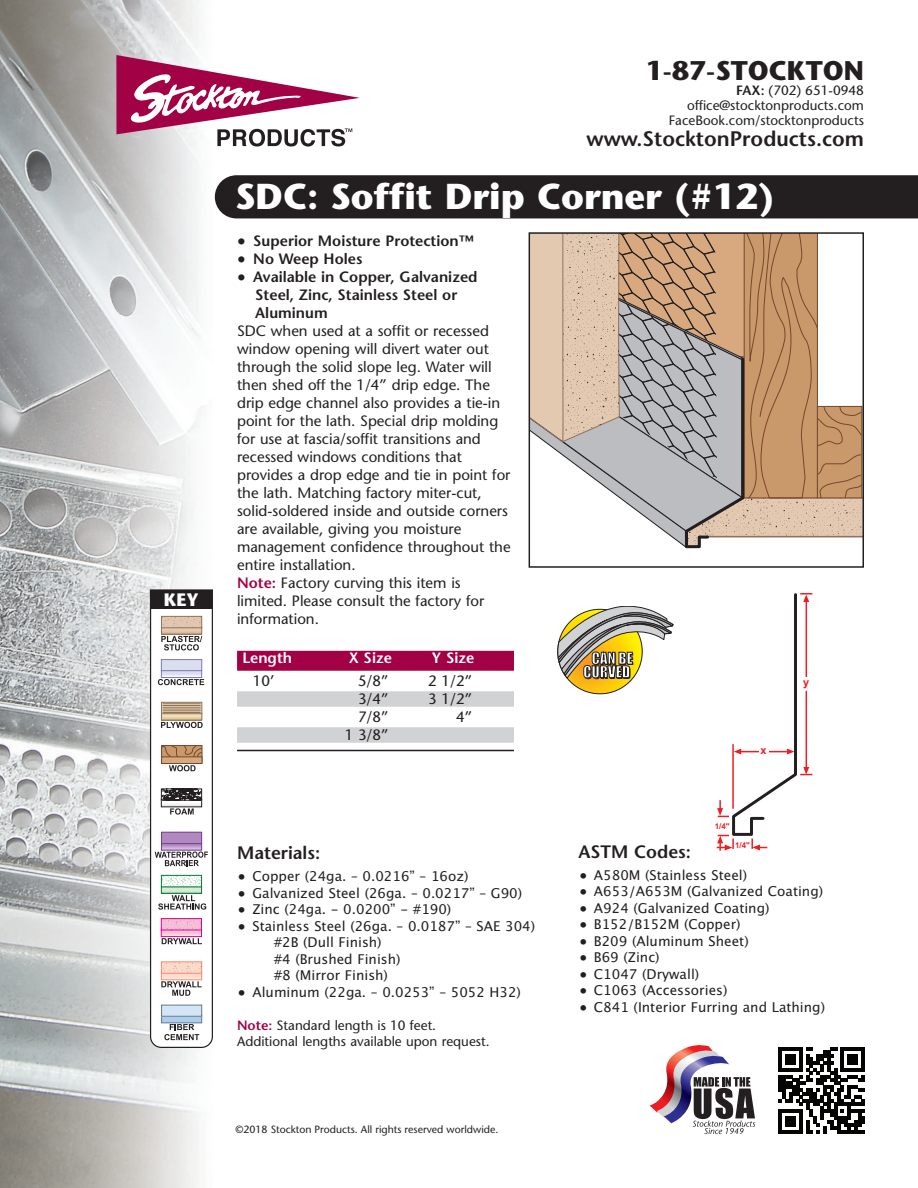
<style>
.page{position:relative;width:918px;height:1188px;background:#fff}
.page>*{position:absolute;margin:0;border:0;box-sizing:border-box;transform-origin:0 0}
.t1{font:700 36px "Stone Sans";color:#fff}
.t2{font:700 27px "Stone Sans";color:#231f20}
.t3{font:600 21px "Stone Sans";color:#231f20}
.t4{font:600 18px "Stone Sans";color:#231f20}
.t5{font:700 18px "Stone Sans";color:#fff}
.t6{font:15px/18px "Stone Sans";color:#231f20}
.t7{font:600 15px/18px "Stone Sans";color:#231f20}
.t8{font:600 15px "Stone Sans";color:#fff}
.t9{font:15px/13.5px "Impact";color:#fff;text-align:center}
.t10{font:13.5px/16.5px "Lucida Grande";color:#231f20}
.t11{font:13.5px/15px "Stone Sans";color:#231f20;text-align:right}
.t12{font:700 10.95px "Arial";color:#ee1d23}
.t13{font:10.5px "Stone Sans";color:#231f20}
.t14{font:700 7.95px "Arial";color:#ee1d23}
.s1{font-weight:600}
.s2{font-family:"Lucida Grande";font-weight:400}
.s3{font-weight:600;color:#a30146}
</style>
<div class="page">
<svg style="left:717px;top:593px;width:95px;height:258px"></svg>
<img style="left:0;top:0;width:215px;height:1188px">
<svg style="left:116px;top:55px;width:244px;height:92px"></svg>
<svg style="left:650px;top:1045px;width:105px;height:89px"></svg>
<svg style="left:778px;top:1047px;width:87px;height:87px"></svg>
<div style="left:215px;top:175px;width:703px;height:43px;background:#231f20"></div>
<svg style="left:532px;top:235px;width:329px;height:314px"></svg>
<div style="left:529px;top:232px;width:335px;height:336px;border:2px solid #231f20"></div>
<div style="left:237px;top:651px;width:277px;height:13px;background:#a30146"></div>
<div style="left:237px;top:663px;width:277px;height:8px;background:#a30146"></div>
<div style="left:237px;top:691px;width:277px;height:14px;background:#d1d2d4"></div>
<hr style="left:237px;top:704px;width:277px;height:3px;background:#d1d2d4">
<div style="left:237px;top:727px;width:277px;height:14px;background:#d1d2d4"></div>
<hr style="left:237px;top:740px;width:277px;height:3px;background:#d1d2d4">
<hr style="left:237px;top:750px;width:277px;height:1px;background:#231f20">
<svg style="left:150px;top:609px;width:63px;height:439px"></svg>
<div style="left:162px;top:832px;width:40px;height:12px;background:#b289be"></div>
<div style="left:161px;top:832px;width:41px;height:12px;border:1px solid #753e98"></div>
<div style="left:151px;top:590px;width:61px;height:18px;background:#231f20"></div>
<div style="left:150px;top:589px;width:63px;height:20px;border:1px solid #231f20"></div>
<svg style="left:558px;top:609px;width:84px;height:85px"></svg>
<svg style="left:558px;top:606px;width:115px;height:73px"></svg>
<p class="t5" style="left:164px;top:592px;width:37px">KEY</p>
<h2 class="t2" style="left:646px;top:60px;width:220px">1-87-STOCKTON</h2>
<p class="t11" style="left:669px;top:84px;width:197px"><span class="s1">FAX:</span> (702) 651-0948 office@stocktonproducts.com<br>FaceBook.com/stocktonproducts</p>
<h3 class="t3" style="left:587px;top:130px;width:279px">www.StocktonProducts.com</h3>
<h1 class="t1" style="left:236px;top:183px;width:540px">SDC: Soffit Drip Corner (#12)</h1>
<p class="t7" style="left:237px;top:233px;width:238px"><span class="s2">●</span> Superior Moisture Protection™</p>
<p class="t7" style="left:237px;top:251px;width:127px"><span class="s2">●</span> No Weep Holes</p>
<p class="t7" style="left:255px;top:269px;width:224px;text-indent:-18px"><span class="s2">●</span> Available in Copper, Galvanized<br>Steel, Zinc, Stainless Steel or<br>Aluminum</p>
<p class="t6" style="left:237px;top:323px;width:275px">SDC when used at a soffit or recessed window opening will divert water out through the solid slope leg. Water will then shed off the 1/4” drip edge. The drip edge channel also provides a tie-in point for the lath. Special drip molding for use at fascia/soffit transitions and recessed windows conditions that provides a drop edge and tie in point for the lath. Matching factory miter-cut, solid-soldered inside and outside corners are available, giving you moisture management confidence throughout the entire installation.<br><span class="s3">Note:</span> Factory curving this item is limited. Please consult the factory for information.</p>
<p class="t8" style="left:242px;top:652px;width:51px">Length</p>
<p class="t8" style="left:349px;top:652px;width:45px">X Size</p>
<p class="t8" style="left:432px;top:652px;width:44px">Y Size</p>
<p class="t6" style="left:253px;top:673px;width:23px">10’</p>
<p class="t6" style="left:358px;top:673px;width:32px">5/8”</p>
<p class="t6" style="left:428px;top:673px;width:45px">2 1/2”</p>
<p class="t6" style="left:358px;top:691px;width:32px">3/4”</p>
<p class="t6" style="left:428px;top:691px;width:45px">3 1/2”</p>
<p class="t6" style="left:358px;top:709px;width:32px">7/8”</p>
<p class="t6" style="left:456px;top:709px;width:18px">4”</p>
<p class="t6" style="left:345px;top:727px;width:45px">1 3/8”</p>
<p class="t9" style="left:583px;top:651px;width:51px">CAN BE<br>CURVED</p>
<p class="t12" style="left:803px;top:675px;width:8px">y</p>
<p class="t4" style="left:237px;top:846px;width:85px">Materials:</p>
<p class="t10" style="left:238px;top:868px;width:232px">● Copper (24ga. – 0.0216” – 16oz)</p>
<p class="t10" style="left:238px;top:885px;width:286px">● Galvanized Steel (26ga. – 0.0217” – G90)</p>
<p class="t10" style="left:238px;top:901px;width:215px">● Zinc (24ga. - 0.0200” - #190)</p>
<p class="t10" style="left:274px;top:918px;width:263px;text-indent:-36px">● Stainless Steel (26ga. – 0.0187” – SAE 304) #2B (Dull Finish)<br>#4 (Brushed Finish)<br>#8 (Mirror Finish)</p>
<p class="t10" style="left:238px;top:984px;width:285px">● Aluminum (22ga. – 0.0253” – 5052 H32)</p>
<p class="t11" style="left:237px;top:1018px;width:254px;line-height:16.5px;text-align:left"><span class="s3">Note:</span> Standard length is 10 feet.<br>Additional lengths available upon request.</p>
<p class="t13" style="left:236px;top:1125px;width:264px">©2018 Stockton Products. All rights reserved worldwide.</p>
<p class="t14" style="left:715px;top:821px;width:16px">1/4"</p>
<p class="t12" style="left:761px;top:743px;width:8px">x</p>
<p class="t14" style="left:735px;top:840px;width:16px">1/4"</p>
<p class="t4" style="left:579px;top:845px;width:114px">ASTM Codes:</p>
<p class="t10" style="left:579px;top:867px;width:169px">● A580M (Stainless Steel)</p>
<p class="t10" style="left:579px;top:883px;width:245px">● A653/A653M (Galvanized Coating)</p>
<p class="t10" style="left:579px;top:900px;width:192px">● A924 (Galvanized Coating)</p>
<p class="t10" style="left:579px;top:916px;width:163px">● B152/B152M (Copper)</p>
<p class="t10" style="left:579px;top:933px;width:171px">● B209 (Aluminum Sheet)</p>
<p class="t10" style="left:579px;top:949px;width:82px">● B69 (Zinc)</p>
<p class="t10" style="left:579px;top:966px;width:121px">● C1047 (Drywall)</p>
<p class="t10" style="left:579px;top:982px;width:150px">● C1063 (Accessories)</p>
<p class="t10" style="left:579px;top:999px;width:247px">● C841 (Interior Furring and Lathing)</p>
</div>
